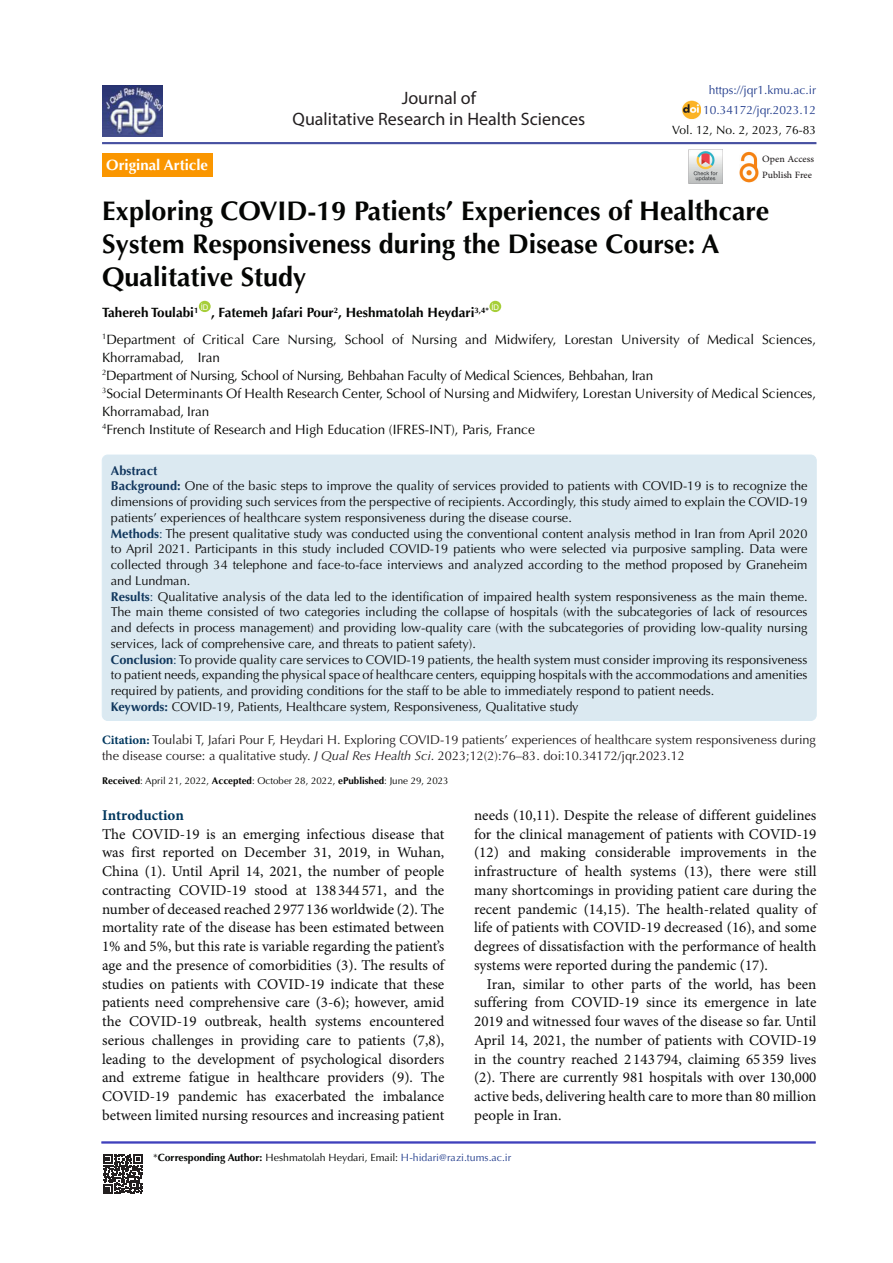
<style>
.page{position:relative;width:893px;height:1263px;background:#fff}
.page>*{position:absolute;margin:0;border:0;box-sizing:border-box;transform-origin:0 0}
.t1{font:700 27px/33px "Optima LT Std";color:#040503}
.t2{font:18px "Myriad Pro";color:#231f20}
.t3{font:15px/18.8px "Minion Pro";color:#0d0d0d;text-align:justify}
.t4{font:700 15px "Optima LT Std";color:#fff}
.t5{font:700 15px "Minion Pro";color:#00375e}
.t6{font:13.5px/18px "Optima LT Std";color:#040503}
.t7{font:13.5px "Optima LT Std";letter-spacing:-.02em;color:#040503}
.t8{font:700 13.5px "Optima LT Std";color:#040503}
.t9{font:13.5px "Adobe Arabic";color:#231f20}
.t10{font:12.75px/15.8px "Optima LT Std";color:#0d0d0d;text-align:justify}
.t11{font:12.75px/15.8px "Optima LT Std";color:#231f20}
.t12{font:700 12.75px "Optima LT Std";color:#11365e}
.t13{font:12px "Optima LT Std";color:#253f8e}
.t14{font:12px "Optima LT Std";color:#040503}
.t15{font:10.5px "Optima LT Std";color:#040503}
.t16{font:9.75px "Optima LT Std";color:#040503}
.t17{font:7.8px "Arial";color:#fff}
.s1{font-weight:700;color:#11365e}
.s2{font-weight:700;color:#10375d}
.s3{color:#10375d}
.s4{font-family:"Minion Pro";font-weight:700;color:#00375e}
.s5{font-style:italic}
.s6{font-weight:700}
.s7{color:#253f8e}
</style>
<div class="page">
<hr style="left:101px;top:1142px;width:715px;height:1px;background:#0002a7">
<img style="left:689px;top:150px;width:34px;height:34px">
<div style="left:199px;top:301px;width:12px;height:11px;background:#a6ce39;border-radius:50%"></div>
<div style="left:489px;top:301px;width:12px;height:11px;background:#a6ce39;border-radius:50%"></div>
<hr style="left:102px;top:142px;width:714px;height:1px;background:#293492">
<hr style="left:102px;top:143px;width:714px;height:1px;background:#293492">
<div style="left:102px;top:153px;width:111px;height:23px;background:#fa9600"></div>
<svg style="left:103px;top:1154px;width:40px;height:40px"></svg>
<img style="left:739px;top:151px;width:20px;height:32px">
<img style="left:682px;top:101px;width:19px;height:18px">
<div style="left:102px;top:455px;width:714px;height:265px;background:#dbe9f1;border-radius:6px"></div>
<div style="left:102px;top:455px;width:714px;height:266px;border:1px solid #daeaf3;border-radius:6px"></div>
<img style="left:102px;top:85px;width:60px;height:51px">
<p class="t4" style="left:106px;top:156px;width:103px">Original Article</p>
<p class="t2" style="left:402px;top:87px;width:76px">Journal of</p>
<p class="t2" style="left:293px;top:108px;width:294px">Qualitative Research in Health Sciences</p>
<p class="t13" style="left:709px;top:83px;width:109px">https://jqr1.kmu.ac.ir</p>
<p class="t13" style="left:703px;top:103px;width:115px">10.34172/jqr.2023.12</p>
<p class="t14" style="left:672px;top:123px;width:146px">Vol. 12, No. 2, 2023, 76-83</p>
<p class="t9" style="left:762px;top:149px;width:53px">Open Access</p>
<p class="t9" style="left:762px;top:166px;width:51px">Publish Free</p>
<p class="t1" style="left:102px;top:195px;width:669px">Exploring COVID-19 Patients’ Experiences of Healthcare<br>System Responsiveness during the Disease Course: A<br>Qualitative Study</p>
<p class="t8" style="left:102px;top:305px;width:98px">Tahereh Toulabi<sup>1</sup></p>
<p class="t17" style="left:491px;top:301px;width:9px">ID</p>
<p class="t6" style="left:102px;top:330px;width:716px"><sup>1</sup>Department of Critical Care Nursing, School of Nursing and Midwifery, Lorestan University of Medical Sciences,<br>Khorramabad, Iran</p>
<p class="t7" style="left:102px;top:367px;width:553px"><sup>2</sup>Department of Nursing, School of Nursing, Behbahan Faculty of Medical Sciences, Behbahan, Iran</p>
<p class="t6" style="left:102px;top:384px;width:716px"><sup>3</sup>Social Determinants Of Health Research Center, School of Nursing and Midwifery, Lorestan University of Medical Sciences,<br>Khorramabad, Iran</p>
<p class="t6" style="left:102px;top:420px;width:434px"><sup>4</sup>French Institute of Research and High Education (IFRES-INT), Paris, France</p>
<p class="t17" style="left:201px;top:301px;width:9px">ID</p>
<p class="t8" style="left:211px;top:305px;width:279px">, Fatemeh Jafari Pour<sup>2</sup>, Heshmatolah Heydari<sup>3,4*</sup></p>
<p class="t12" style="left:111px;top:463px;width:48px">Abstract</p>
<p class="t10" style="left:111px;top:478px;width:698px"><span class="s1">Background:</span> One of the basic steps to improve the quality of services provided to patients with COVID-19 is to recognize the dimensions of providing such services from the perspective of recipients. Accordingly, this study aimed to explain the COVID-19 patients’ experiences of healthcare system responsiveness during the disease course.</p>
<p class="t10" style="left:111px;top:526px;width:698px"><span class="s2">Methods</span><span class="s3">:</span> The present qualitative study was conducted using the conventional content analysis method in Iran from April 2020 to April 2021. Participants in this study included COVID-19 patients who were selected via purposive sampling. Data were collected through 34 telephone and face-to-face interviews and analyzed according to the method proposed by Graneheim and Lundman.</p>
<p class="t10" style="left:111px;top:589px;width:698px"><span class="s2">Results</span><span class="s3">:</span> Qualitative analysis of the data led to the identification of impaired health system responsiveness as the main theme.<br>The main theme consisted of two categories including the collapse of hospitals (with the subcategories of lack of resources and defects in process management) and providing low-quality care (with the subcategories of providing low-quality nursing services, lack of comprehensive care, and threats to patient safety).</p>
<p class="t10" style="left:111px;top:652px;width:698px"><span class="s2">Conclusion</span><span class="s3">:</span> To provide quality care services to COVID-19 patients, the health system must consider improving its responsiveness to patient needs, expanding the physical space of healthcare centers, equipping hospitals with the accommodations and amenities required by patients, and providing conditions for the staff to be able to immediately respond to patient needs.</p>
<p class="t10" style="left:111px;top:699px;width:469px"><span class="s2">Keywords:</span> COVID-19, Patients, Healthcare system, Responsiveness, Qualitative study</p>
<p class="t11" style="left:102px;top:732px;width:715px"><span class="s4">Citation:</span> Toulabi T, Jafari Pour F, Heydari H. Exploring COVID-19 patients’ experiences of healthcare system responsiveness during the disease course: a qualitative study. <span class="s5">J Qual Res Health Sci</span>. 2023;12(2):76–83. doi:10.34172/jqr.2023.12</p>
<p class="t16" style="left:102px;top:775px;width:348px"><span class="s6">Received</span>: April 21, 2022, <span class="s6">Accepted</span>: October 28, 2022, <span class="s6">ePublished</span>: June 29, 2023</p>
<p class="t5" style="left:102px;top:804px;width:83px">Introduction</p>
<p class="t3" style="left:102px;top:825px;width:344px">The COVID-19 is an emerging infectious disease that was first reported on December 31, 2019, in Wuhan, China (1). Until April 14, 2021, the number of people contracting COVID-19 stood at 138 344 571, and the number of deceased reached 2 977 136 worldwide (2). The mortality rate of the disease has been estimated between 1% and 5%, but this rate is variable regarding the patient’s age and the presence of comorbidities (3). The results of studies on patients with COVID-19 indicate that these patients need comprehensive care (3-6); however, amid the COVID-19 outbreak, health systems encountered serious challenges in providing care to patients (7,8), leading to the development of psychological disorders and extreme fatigue in healthcare providers (9). The COVID-19 pandemic has exacerbated the imbalance between limited nursing resources and increasing patient</p>
<p class="t3" style="left:474px;top:806px;width:344px">needs (10,11). Despite the release of different guidelines for the clinical management of patients with COVID-19 (12) and making considerable improvements in the infrastructure of health systems (13), there were still many shortcomings in providing patient care during the recent pandemic (14,15). The health-related quality of life of patients with COVID-19 decreased (16), and some degrees of dissatisfaction with the performance of health systems were reported during the pandemic (17).</p>
<p class="t3" style="left:474px;top:975px;width:344px;text-indent:13px">Iran, similar to other parts of the world, has been suffering from COVID-19 since its emergence in late 2019 and witnessed four waves of the disease so far. Until April 14, 2021, the number of patients with COVID-19 in the country reached 2 143 794, claiming 65 359 lives (2). There are currently 981 hospitals with over 130,000 active beds, delivering health care to more than 80 million people in Iran.</p>
<p class="t15" style="left:153px;top:1151px;width:360px">*<span class="s6">Corresponding Author:</span> Heshmatolah Heydari, Email: <span class="s7">H-hidari@razi.tums.ac.ir</span></p>
</div>
